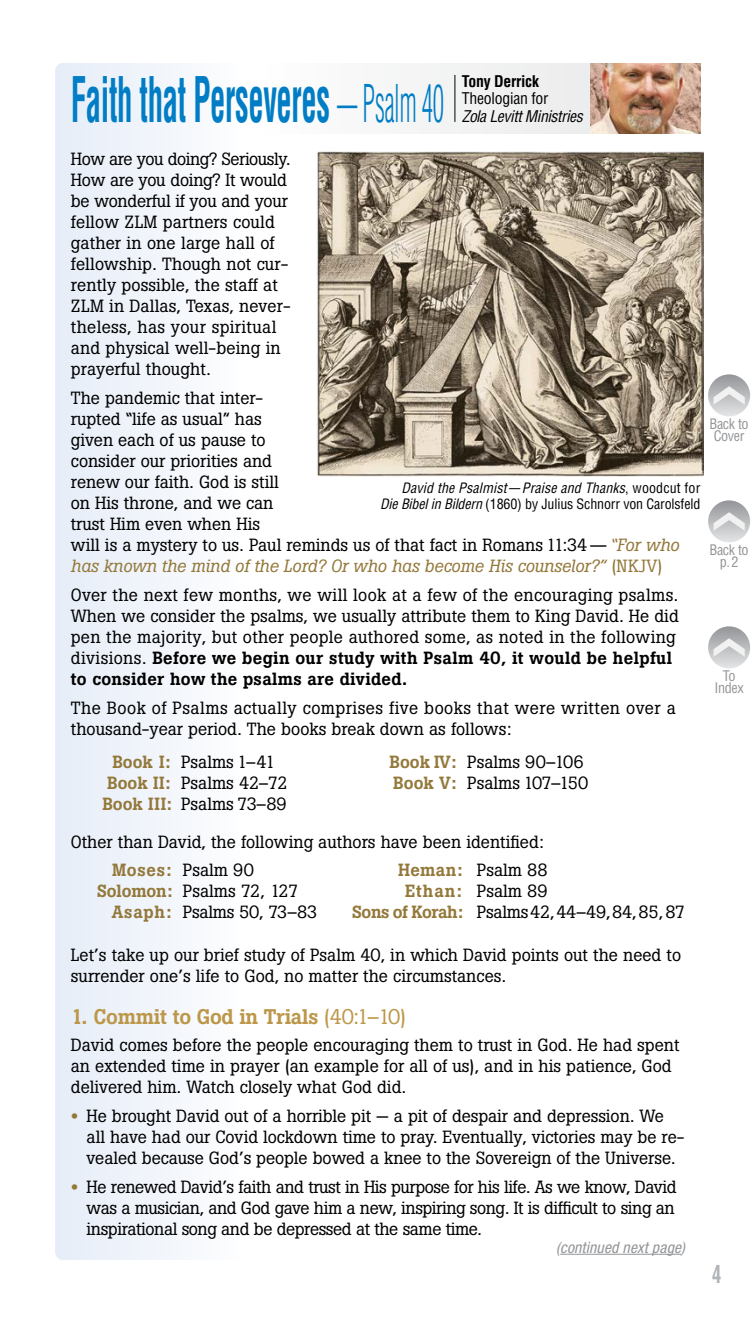
<style>
.page{position:relative;width:756px;height:1323px;background:#fff}
.page>*{position:absolute;margin:0;border:0;box-sizing:border-box;transform-origin:0 0}
.t1{font:700 condensed 61.25px "Helvetica";letter-spacing:-.01em;color:#007dc5;scale:.5 1}
.t2{font:700 condensed 24.5px "Helvetica";color:#b1b4b6;scale:.75 1}
.t3{font:500 21px "Boton";letter-spacing:-.015em;color:#bc9749}
.t4{font:17.5px/21px "Boton";color:#000}
.t5{font:17.5px/21px "Boton";letter-spacing:.025em;color:#000}
.t6{font:italic condensed 15.75px "Helvetica";letter-spacing:-.025em;color:#000}
.t7{font:italic condensed 15.75px "Helvetica Neue LT Std";letter-spacing:.01em;color:#939598}
.t8{font:condensed 15.75px "Helvetica";letter-spacing:-.015em;color:#000}
.t9{font:700 condensed 15.75px "Helvetica";letter-spacing:-.015em;color:#000}
.t10{font:condensed 14.17px/12.2px "Helvetica";letter-spacing:-.025em;color:#939598;text-align:center}
.t11{font:italic condensed 14px/15.8px "Helvetica";letter-spacing:.01em;color:#000;text-align:right}
.s1{font-weight:300;font-size:50.75px}
.s2{font-style:italic;color:#93783a}
.s3{color:#93783a}
.s4{font-weight:500}
.s5{font-style:normal}
.s6{font-weight:500;color:#93783a}
.s7{font-weight:400}
.s8{font-size:22.75px;color:#93783a}
</style>
<div class="page">
<div style="left:260px;top:63px;width:441px;height:71px;background:#f4f4f5"></div>
<div style="left:55px;top:63px;width:126px;height:1197px;background:#edf2fa"></div>
<img style="left:591px;top:63px;width:110px;height:71px">
<hr style="left:454px;top:75px;width:1px;height:47px;background:#000">
<img style="left:316px;top:151px;width:388px;height:326px">
<div style="left:708px;top:626px;width:42px;height:42px;background:linear-gradient(to bottom,#96989b,#e0e1e2);border-radius:21px"></div>
<svg style="left:714px;top:638px;width:31px;height:19px"></svg>
<div style="left:708px;top:500px;width:42px;height:42px;background:linear-gradient(to bottom,#96989b,#e0e1e2);border-radius:21px"></div>
<svg style="left:714px;top:512px;width:31px;height:19px"></svg>
<div style="left:708px;top:374px;width:42px;height:42px;background:linear-gradient(to bottom,#96989b,#e0e1e2);border-radius:21px"></div>
<svg style="left:714px;top:386px;width:31px;height:19px"></svg>
<hr style="left:560px;top:1254px;width:121px;height:1px;background:#939598">
<h1 class="t1" style="left:71px;top:62px;width:748px">Faith that Perseveres <span class="s1">— Psalm 40</span></h1>
<p class="t9" style="left:462px;top:71px;width:79px">Tony Derrick</p>
<p class="t8" style="left:462px;top:89px;width:88px">Theologian for</p>
<p class="t6" style="left:462px;top:106px;width:123px">Zola Levitt Ministries</p>
<p class="t4" style="left:71px;top:149px;width:221px">How are you doing? Seriously.<br>How are you doing? It would be wonderful if you and your fellow ZLM partners could gather in one large hall of fellowship. Though not cur&shy;rently possible, the staff at<br>ZLM in Dallas, Texas, never&shy;theless, has your spiritual and physical well-being in prayerful thought.</p>
<p class="t4" style="left:71px;top:388px;width:610px">The pandemic that inter-<br>rupted “life as usual” has<br>given each of us pause to<br>consider our priorities and<br>renew our faith. God is still<br>on His throne, and we can<br>trust Him even when His<br>will is a mystery to us. Paul reminds us of that fact in Romans 11:34—<span class="s2">“For who has known the mind of the Lord? Or who has become His counselor?”</span> <span class="s3">(NKJV)</span></p>
<p class="t4" style="left:71px;top:584px;width:610px">Over the next few months, we will look at a few of the encouraging psalms.<br>When we consider the psalms, we usually attribute them to King David. He did pen the majority, but other people authored some, as noted in the following divisions. <span class="s4">Before we begin our study with Psalm 40, it would be helpful to consider how the psalms are divided.</span></p>
<p class="t5" style="left:71px;top:697px;width:607px">The Book of Psalms actually comprises five books that were written over a thousand-year period. The books break down as follows:</p>
<p class="t11" style="left:380px;top:480px;width:322px">David the Psalmist— Praise and Thanks<span class="s5">, woodcut for<br></span>Die Bibel in Bildern <span class="s5">(1860) by Julius Schnorr von Carolsfeld</span></p>
<p class="t4" style="left:102px;top:751px;width:187px;text-align:center"><span class="s6">Book I:</span> Psalms 1–41<br><span class="s6">Book II:</span> Psalms 42–72<br><span class="s6">Book III:</span> Psalms 73–89</p>
<p class="t4" style="left:390px;top:751px;width:200px"><span class="s6">Book IV:</span> Psalms 90–106<br><span class="s6">Book V:</span> Psalms 107–150</p>
<p class="t4" style="left:71px;top:831px;width:475px">Other than David, the following authors have been identified:</p>
<p class="t4" style="left:112px;top:860px;width:143px"><span class="s6">Moses:</span> Psalm 90</p>
<p class="t4" style="left:97px;top:881px;width:203px"><span class="s6">Solomon:</span> Psalms 72, 127</p>
<p class="t4" style="left:112px;top:902px;width:207px"><span class="s6">Asaph:</span> Psalms 50, 73–83</p>
<p class="t4" style="left:398px;top:860px;width:151px"><span class="s6">Heman:</span> Psalm 88</p>
<p class="t4" style="left:405px;top:881px;width:144px"><span class="s6">Ethan:</span> Psalm 89</p>
<p class="t4" style="left:352px;top:902px;width:335px"><span class="s6">Sons of Korah:</span> Psalms 42, 44–49, 84, 85, 87</p>
<p class="t10" style="left:710px;top:418px;width:41px;text-align:left">Back to<br>Cover</p>
<p class="t10" style="left:710px;top:544px;width:41px">Back to p.2</p>
<p class="t10" style="left:714px;top:670px;width:31px">To<br>Index</p>
<p class="t4" style="left:71px;top:944px;width:612px">Let’s take up our brief study of Psalm 40, in which David points out the need to surrender one’s life to God, no matter the circumstances.</p>
<p class="t3" style="left:71px;top:1004px;width:337px">1. Commit to God in Trials <span class="s7">(40:1–10)</span></p>
<p class="t4" style="left:71px;top:1034px;width:610px">David comes before the people encouraging them to trust in God. He had spent an extended time in prayer (an example for all of us), and in his patience, God delivered him. Watch closely what God did.</p>
<p class="t4" style="left:87px;top:1105px;width:599px;text-indent:-16px"><span class="s8">•</span> He brought David out of a horrible pit — a pit of despair and depression. We all have had our Covid lockdown time to pray. Eventually, victories may be re&shy;vealed because God’s people bowed a knee to the Sovereign of the Universe.</p>
<p class="t4" style="left:87px;top:1176px;width:592px;text-align:justify;text-indent:-16px"><span class="s8">•</span> He renewed David’s faith and trust in His purpose for his life. As we know, David was a musician, and God gave him a new, inspiring song. It is difficult to sing an inspirational song and be depressed at the same time.</p>
<p class="t7" style="left:556px;top:1238px;width:130px">(continued next page)</p>
<h2 class="t2" style="left:712px;top:1258px;width:14px">4</h2>
</div>
